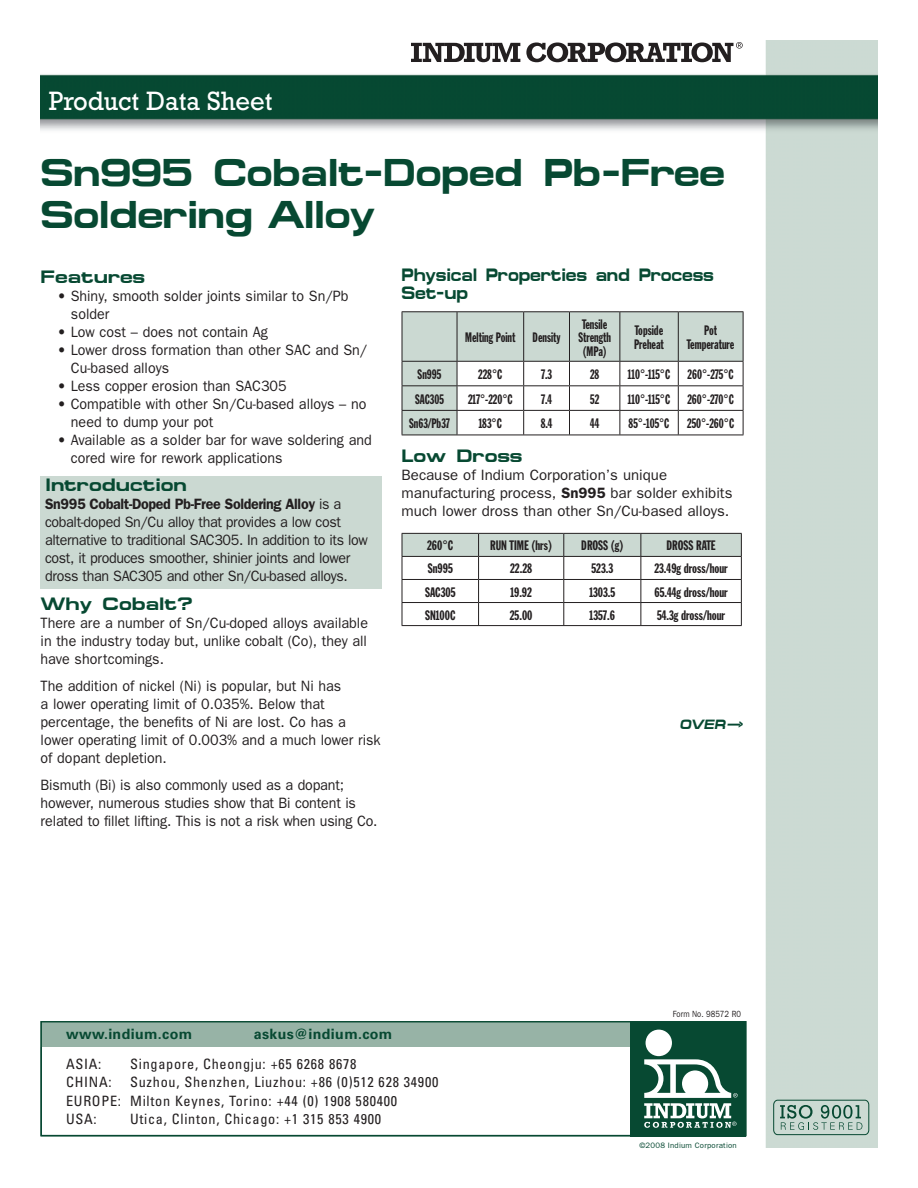
<style>
.page{position:relative;width:918px;height:1188px;background:#fff}
.page>*{position:absolute;margin:0;border:0;box-sizing:border-box;transform-origin:0 0}
.t1{font:700 39px/41.7px "Micro Extend FLF";letter-spacing:-.015em;color:#074932;scale:.95 1}
.t2{font:27px "Rockwell";color:#fff;scale:.95 1}
.t3{font:700 18px "Micro Extend FLF";letter-spacing:-.005em;color:#074932}
.t4{font:700 18px/18px "Micro Extend FLF";letter-spacing:-.005em;color:#074932;scale:.85 1}
.t5{font:15px/18px "Franklin Gothic";color:#231f20;scale:.95 1}
.t6{font:15px/18px "Franklin Gothic";letter-spacing:-.025em;color:#231f20;scale:.95 1}
.t7{font:15px/18px "Franklin Gothic";color:#231f20}
.t8{font:condensed 14.25px/18.5px "Univers";letter-spacing:.05em;color:#231f20}
.t9{font:700 14.25px "Univers";letter-spacing:.025em;color:#074932}
.t10{font:13.5px/13.5px "Franklin Gothic Extra Cond";color:#231f20;text-align:center;scale:.95 1}
.t11{font:13.5px "Franklin Gothic Extra Cond";color:#231f20}
.t12{font:italic 700 13.5px "Micro Extend FLF";color:#074932;scale:.95 1}
.t13{font:9px "Franklin Gothic";color:#231f20;scale:.85 1}
.t14{font:7.8px "Franklin Gothic";letter-spacing:.03em;color:#074932}
.s1{font-weight:600}
</style>
<div class="page">
<img style="left:40px;top:40px;width:838px;height:1108px">
<svg style="left:780px;top:1105px;width:82px;height:25px;background:#9cb7ac"></svg>
<div style="left:773px;top:1100px;width:96px;height:35px;border:1px solid #074932;border-radius:4px"></div>
<div style="left:40px;top:477px;width:342px;height:112px;background:#cbd9d2"></div>
<svg style="left:411px;top:43px;width:109px;height:19px"></svg>
<svg style="left:526px;top:42px;width:217px;height:20px"></svg>
<div style="left:41px;top:1022px;width:665px;height:114px;background:#fff"></div>
<div style="left:40px;top:1021px;width:706px;height:26px;background:#97b3a6"></div>
<div style="left:41px;top:1021px;width:706px;height:115px;border:1px solid #074932"></div>
<div style="left:630px;top:1021px;width:116px;height:115px;background:#074932"></div>
<div style="left:646px;top:1030px;width:26px;height:26px;background:#fff;border-radius:50%"></div>
<svg style="left:644px;top:1059px;width:94px;height:69px"></svg>
<hr style="left:402px;top:311px;width:55px;height:1px;background:#231f20">
<hr style="left:457px;top:311px;width:67px;height:1px;background:#231f20">
<hr style="left:524px;top:311px;width:46px;height:1px;background:#231f20">
<hr style="left:570px;top:311px;width:50px;height:1px;background:#231f20">
<hr style="left:620px;top:311px;width:58px;height:1px;background:#231f20">
<hr style="left:678px;top:311px;width:65px;height:1px;background:#231f20">
<svg style="left:402px;top:312px;width:342px;height:123px"></svg>
<hr style="left:402px;top:435px;width:341px;height:1px;background:#231f20">
<svg style="left:402px;top:533px;width:340px;height:92px"></svg>
<hr style="left:402px;top:625px;width:340px;height:1px;background:#231f20">
<h2 class="t2" style="left:49px;top:92px;width:237px">Product Data Sheet</h2>
<h1 class="t1" style="left:40px;top:156px;width:722px">Sn995 Cobalt-Doped Pb-Free<br>Soldering Alloy</h1>
<p class="t3" style="left:41px;top:270px;width:106px">Features</p>
<p class="t5" style="left:71px;top:288px;width:294px;text-indent:-14px">• Shiny, smooth solder joints similar to Sn/Pb solder</p>
<p class="t5" style="left:57px;top:324px;width:223px">• Low cost – does not contain Ag</p>
<p class="t5" style="left:71px;top:342px;width:313px;text-indent:-14px">• Lower dross formation than other SAC and Sn/<br>Cu-based alloys</p>
<p class="t5" style="left:57px;top:378px;width:243px">• Less copper erosion than SAC305</p>
<p class="t5" style="left:71px;top:396px;width:313px;text-indent:-14px">• Compatible with other Sn/Cu-based alloys – no need to dump your pot</p>
<p class="t5" style="left:71px;top:432px;width:318px;text-indent:-14px">• Available as a solder bar for wave soldering and cored wire for rework applications</p>
<p class="t3" style="left:45px;top:479px;width:143px">Introduction</p>
<p class="t6" style="left:45px;top:496px;width:341px"><span class="s1">Sn995 Cobalt-Doped Pb-Free Soldering Alloy</span> is a cobalt-doped Sn/Cu alloy that provides a low cost alternative to traditional SAC305. In addition to its low cost, it produces smoother, shinier joints and lower dross than SAC305 and other Sn/Cu-based alloys.</p>
<p class="t3" style="left:41px;top:598px;width:154px">Why Cobalt?</p>
<p class="t5" style="left:41px;top:615px;width:346px;text-align:justify">There are a number of Sn/Cu-doped alloys available in the industry today but, unlike cobalt (Co), they all have shortcomings.</p>
<p class="t5" style="left:41px;top:678px;width:360px">The addition of nickel (Ni) is popular, but Ni has<br>a lower operating limit of 0.035%. Below that percentage, the benefits of Ni are lost. Co has a lower operating limit of 0.003% and a much lower risk of dopant depletion.</p>
<p class="t5" style="left:41px;top:777px;width:356px">Bismuth (Bi) is also commonly used as a dopant; however, numerous studies show that Bi content is related to fillet lifting. This is not a risk when using Co.</p>
<p class="t4" style="left:402px;top:268px;width:369px">Physical Properties and Process<br>Set-up</p>
<p class="t10" style="left:465px;top:332px;width:54px">Melting Point</p>
<p class="t10" style="left:533px;top:332px;width:31px">Density</p>
<p class="t10" style="left:578px;top:318px;width:36px">Tensile<br>Strength (MPa)</p>
<p class="t10" style="left:634px;top:325px;width:33px;text-align:left">Topside<br>Preheat</p>
<p class="t10" style="left:687px;top:325px;width:52px">Pot<br>Temperature</p>
<p class="t10" style="left:418px;top:369px;width:27px">Sn995</p>
<p class="t10" style="left:478px;top:369px;width:27px">228°C</p>
<p class="t10" style="left:541px;top:369px;width:13px">7.3</p>
<p class="t10" style="left:590px;top:369px;width:11px">28</p>
<p class="t10" style="left:628px;top:369px;width:46px">110°-115°C</p>
<p class="t10" style="left:688px;top:369px;width:50px">260°-275°C</p>
<p class="t10" style="left:415px;top:393px;width:32px">SAC305</p>
<p class="t10" style="left:468px;top:393px;width:49px">217°-220°C</p>
<p class="t10" style="left:541px;top:393px;width:13px">7.4</p>
<p class="t10" style="left:590px;top:393px;width:11px">52</p>
<p class="t10" style="left:628px;top:393px;width:46px">110°-115°C</p>
<p class="t10" style="left:687px;top:393px;width:51px">260°-270°C</p>
<p class="t10" style="left:409px;top:418px;width:45px">Sn63/Pb37</p>
<p class="t10" style="left:479px;top:418px;width:26px">183°C</p>
<p class="t10" style="left:541px;top:418px;width:14px">8.4</p>
<p class="t10" style="left:590px;top:418px;width:11px">44</p>
<p class="t10" style="left:629px;top:418px;width:45px">85°-105°C</p>
<p class="t10" style="left:687px;top:418px;width:51px">250°-260°C</p>
<p class="t3" style="left:402px;top:450px;width:122px">Low Dross</p>
<p class="t7" style="left:402px;top:467px;width:332px">Because of Indium Corporation’s unique manufacturing process, <span class="s1">Sn995</span> bar solder exhibits much lower dross than other Sn/Cu-based alloys.</p>
<p class="t11" style="left:427px;top:541px;width:28px">260°C</p>
<p class="t11" style="left:490px;top:541px;width:63px">RUN TIME (hrs)</p>
<p class="t11" style="left:581px;top:541px;width:44px">DROSS (g)</p>
<p class="t11" style="left:667px;top:541px;width:51px">DROSS RATE</p>
<p class="t11" style="left:428px;top:564px;width:27px">Sn995</p>
<p class="t11" style="left:510px;top:564px;width:23px">22.28</p>
<p class="t11" style="left:592px;top:564px;width:23px">523.3</p>
<p class="t11" style="left:654px;top:564px;width:75px">23.49g dross/hour</p>
<p class="t11" style="left:425px;top:587px;width:32px">SAC305</p>
<p class="t11" style="left:510px;top:587px;width:23px">19.92</p>
<p class="t11" style="left:589px;top:587px;width:27px">1303.5</p>
<p class="t11" style="left:654px;top:587px;width:75px">65.44g dross/hour</p>
<p class="t11" style="left:425px;top:610px;width:32px">SN100C</p>
<p class="t11" style="left:510px;top:610px;width:24px">25.00</p>
<p class="t11" style="left:590px;top:610px;width:27px">1357.6</p>
<p class="t11" style="left:657px;top:610px;width:70px">54.3g dross/hour</p>
<p class="t12" style="left:680px;top:720px;width:68px">OVER—&gt;</p>
<p class="t13" style="left:673px;top:1011px;width:82px">Form No. 98572 R0</p>
<p class="t9" style="left:66px;top:1029px;width:128px">www.indium.com</p>
<p class="t9" style="left:254px;top:1029px;width:140px">askus@indium.com</p>
<p class="t8" style="left:66px;top:1056px;width:37px">ASIA:</p>
<p class="t8" style="left:130px;top:1056px;width:228px">Singapore, Cheongju: +65 6268 8678</p>
<p class="t8" style="left:66px;top:1074px;width:47px">CHINA:</p>
<p class="t8" style="left:66px;top:1074px;width:374px;text-indent:64px">Suzhou, Shenzhen, Liuzhou: +86 (0)512 628 34900<br>EUROPE: Milton Keynes, Torino: +44 (0) 1908 580400<br>USA:</p>
<p class="t8" style="left:130px;top:1111px;width:253px">Utica, Clinton, Chicago: +1 315 853 4900</p>
<p class="t14" style="left:639px;top:1142px;width:99px">©2008 Indium Corporation</p>
</div>
